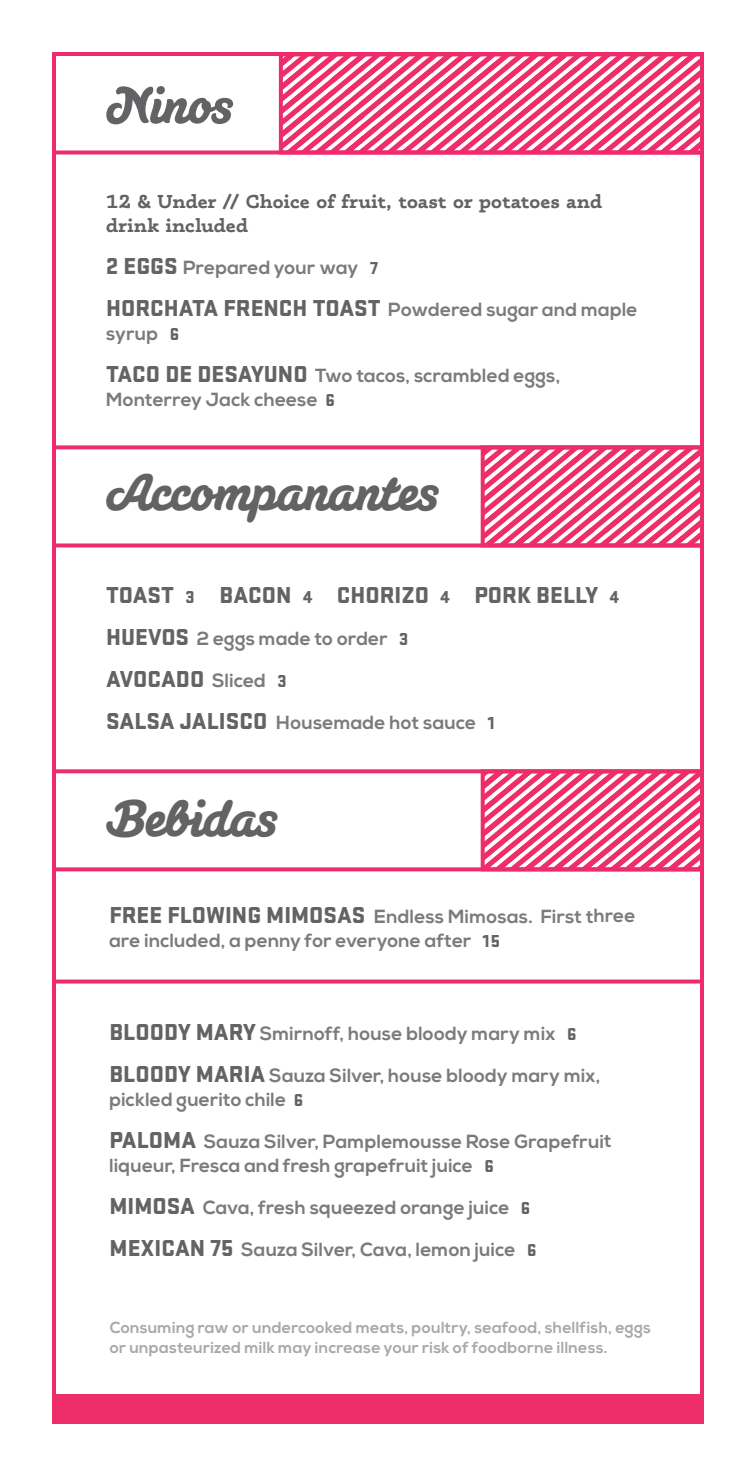
<style>
.page{position:relative;width:756px;height:1476px;background:#fff}
.page>*{position:absolute;margin:0;border:0;box-sizing:border-box;transform-origin:0 0}
.t1{font:800 50px "Susa";color:#636366}
.t2{font:900 24px "Stratum No 2";color:#636366}
.t3{font:700 19px/24.2px "Nexa";letter-spacing:.01em;color:rgb(99 99 102/.85)}
.t4{font:700 19px/24px "Phoreus Cherokee";letter-spacing:.01em;color:#636366}
.t5{font:700 16px/20px "Nexa";letter-spacing:.015em;color:#a8a9ad}
.s1{font-family:"Stratum No 2";font-weight:900;font-size:24px;color:#636366}
.s2{font-family:"Stratum No 2";font-weight:900;font-size:18px;color:#636366}
.s3{font-size:18px}
.s4{font-family:"Nexa";font-weight:700;font-size:19px;color:rgb(99 99 102/.85)}
</style>
<div class="page">
<div style="left:54px;top:1395px;width:648px;height:27px;background:#ee2e6b"></div>
<svg style="left:57px;top:150px;width:222px;height:4px"></svg>
<svg style="left:279px;top:57px;width:420px;height:97px;fill:#ee346f"></svg>
<svg style="left:106px;top:86px;width:127px;height:38px"></svg>
<svg style="left:57px;top:543px;width:424px;height:4px;background:#ef447c"></svg>
<svg style="left:57px;top:445px;width:424px;height:4px;background:#ef407a"></svg>
<svg style="left:481px;top:445px;width:218px;height:102px;fill:#ee316d"></svg>
<div style="left:52px;top:52px;width:652px;height:1372px;border:4px solid #ee2c6c"></div>
<svg style="left:54px;top:867px;width:427px;height:4px;background:#ef407a"></svg>
<svg style="left:54px;top:980px;width:648px;height:4px;background:#ef437c"></svg>
<svg style="left:54px;top:769px;width:427px;height:4px;background:#ef3d78"></svg>
<svg style="left:481px;top:769px;width:223px;height:102px;fill:#ee306d"></svg>
<p class="t4" style="left:106px;top:189px;width:497px">12 &amp; Under // Choice of fruit, toast or potatoes and drink included</p>
<p class="t3" style="left:106px;top:256px;width:274px"><span class="s1">2 EGGS</span> Prepared your way <span class="s2">7</span></p>
<p class="t3" style="left:106px;top:298px;width:533px"><span class="s1">HORCHATA FRENCH TOAST</span> Powdered sugar and maple syrup <span class="s2">6</span></p>
<p class="t3" style="left:106px;top:364px;width:456px"><span class="s1">TACO DE DESAYUNO</span> Two tacos, scrambled eggs,<br>Monterrey Jack cheese <span class="s2">6</span></p>
<h1 class="t1" style="left:106px;top:460px;width:334px">Accompanantes</h1>
<p class="t2" style="left:106px;top:581px;width:514px">TOAST <span class="s3">3</span> BACON <span class="s3">4</span> CHORIZO <span class="s3">4</span> PORK BELLY <span class="s3">4</span></p>
<p class="t3" style="left:106px;top:627px;width:304px"><span class="s1">HUEVOS</span> 2 eggs made to order <span class="s2">3</span></p>
<p class="t2" style="left:106px;top:665px;width:182px">AVOCADO <span class="s4">Sliced</span> <span class="s3">3</span></p>
<p class="t3" style="left:106px;top:711px;width:390px"><span class="s1">SALSA JALISCO</span> Housemade hot sauce <span class="s2">1</span></p>
<h1 class="t1" style="left:106px;top:786px;width:172px">Bebidas</h1>
<p class="t3" style="left:109px;top:905px;width:528px"><span class="s1">FREE FLOWING MIMOSAS</span> Endless Mimosas. First three are included, a penny for everyone after <span class="s2">15</span></p>
<p class="t3" style="left:109px;top:1022px;width:469px"><span class="s1">BLOODY MARY</span> Smirnoff, house bloody mary mix <span class="s2">6</span></p>
<p class="t3" style="left:109px;top:1064px;width:493px"><span class="s1">BLOODY MARIA</span> Sauza Silver, house bloody mary mix, pickled guerito chile <span class="s2">6</span></p>
<p class="t3" style="left:109px;top:1130px;width:504px"><span class="s1">PALOMA</span> Sauza Silver, Pamplemousse Rose Grapefruit liqueur, Fresca and fresh grapefruit juice <span class="s2">6</span></p>
<p class="t3" style="left:110px;top:1196px;width:422px"><span class="s1">MIMOSA</span> Cava, fresh squeezed orange juice <span class="s2">6</span></p>
<p class="t3" style="left:110px;top:1238px;width:428px"><span class="s1">MEXICAN 75</span> Sauza Silver, Cava, lemon juice <span class="s2">6</span></p>
<p class="t5" style="left:110px;top:1318px;width:543px">Consuming raw or undercooked meats, poultry, seafood, shellfish, eggs or unpasteurized milk may increase your risk of foodborne illness.</p>
</div>
